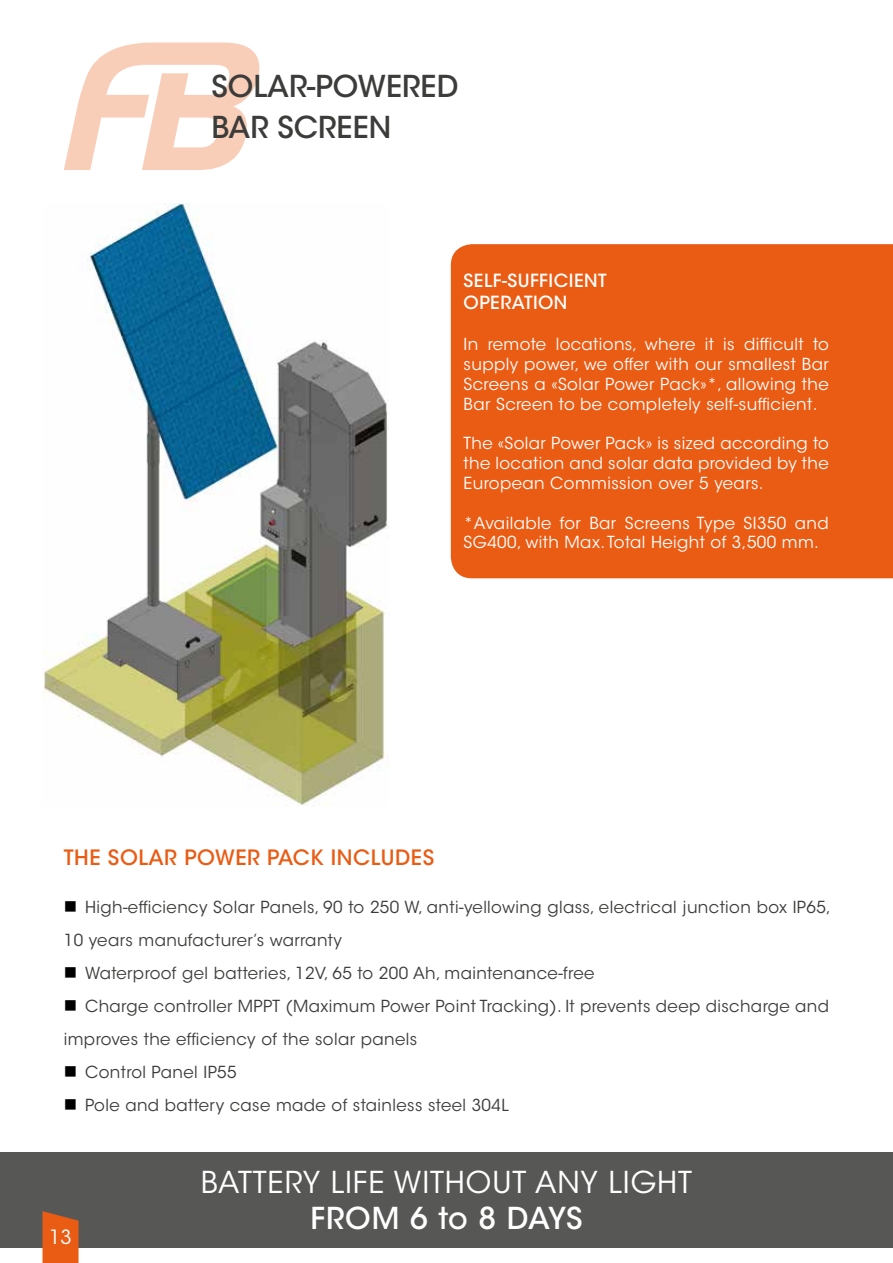
<style>
.page{position:relative;width:893px;height:1263px;background:#fff}
.page>*{position:absolute;margin:0;border:0;box-sizing:border-box;transform-origin:0 0}
.t1{font:30px "ITC Avant Garde Std";letter-spacing:.03em;color:#fff}
.t2{font:500 30px/40.5px "ITC Avant Garde Std";color:#3c3c3b}
.t3{font:500 30px "ITC Avant Garde Std";letter-spacing:.005em;color:#fff}
.t4{font:500 21px "ITC Avant Garde Std";letter-spacing:.025em;color:#ea5b13}
.t5{font:19.5px "ITC Avant Garde Std";color:#fff}
.t6{font:500 18px/21.6px "ITC Avant Garde Std";letter-spacing:.025em;color:#fff}
.t7{font:16.5px "ITC Avant Garde Std";letter-spacing:.025em;color:#3c3c3b}
.t8{font:16.5px/19.8px "ITC Avant Garde Std";letter-spacing:.025em;color:#fff;text-align:justify}
</style>
<div class="page">
<svg style="left:64px;top:43px;width:196px;height:127px"></svg>
<img style="left:43px;top:203px;width:346px;height:603px">
<div style="left:451px;top:244px;width:442px;height:334px;background:#ea5b13"></div>
<div style="left:0;top:1152px;width:893px;height:96px;background:#575756"></div>
<svg style="left:43px;top:1211px;width:36px;height:52px;background:#da5b1a"></svg>
<h1 class="t2" style="left:212px;top:66px;width:248px">SOLAR-POWERED<br>BAR SCREEN</h1>
<p class="t6" style="left:464px;top:270px;width:144px">SELF-SUFFICIENT<br>OPERATION</p>
<p class="t8" style="left:464px;top:335px;width:367px">In remote locations, where it is difficult to supply power, we offer with our smallest Bar Screens a «Solar Power Pack»*, allowing the Bar Screen to be completely self-sufficient.</p>
<p class="t8" style="left:464px;top:434px;width:367px">The «Solar Power Pack» is sized according to the location and solar data provided by the European Commission over 5 years.</p>
<p class="t8" style="left:464px;top:513px;width:367px">*Available for Bar Screens Type SI350 and<br>SG400, with Max. Total Height of 3,500 mm.</p>
<p class="t4" style="left:64px;top:844px;width:372px">THE SOLAR POWER PACK INCLUDES</p>
<p class="t7" style="left:85px;top:897px;width:747px">High-efficiency Solar Panels, 90 to 250 W, anti-yellowing glass, electrical junction box IP65,</p>
<p class="t7" style="left:64px;top:930px;width:280px">10 years manufacturer’s warranty</p>
<p class="t7" style="left:85px;top:963px;width:511px">Waterproof gel batteries, 12V, 65 to 200 Ah, maintenance-free</p>
<p class="t7" style="left:85px;top:996px;width:746px">Charge controller MPPT (Maximum Power Point Tracking). It prevents deep discharge and</p>
<p class="t7" style="left:64px;top:1029px;width:355px">improves the efficiency of the solar panels</p>
<p class="t7" style="left:85px;top:1062px;width:153px">Control Panel IP55</p>
<p class="t7" style="left:85px;top:1095px;width:425px">Pole and battery case made of stainless steel 304L</p>
<p class="t5" style="left:49px;top:1225px;width:24px">13</p>
<h1 class="t1" style="left:201px;top:1164px;width:493px">BATTERY LIFE WITHOUT ANY LIGHT</h1>
<h1 class="t3" style="left:310px;top:1200px;width:274px">FROM 6 to 8 DAYS</h1>
</div>
